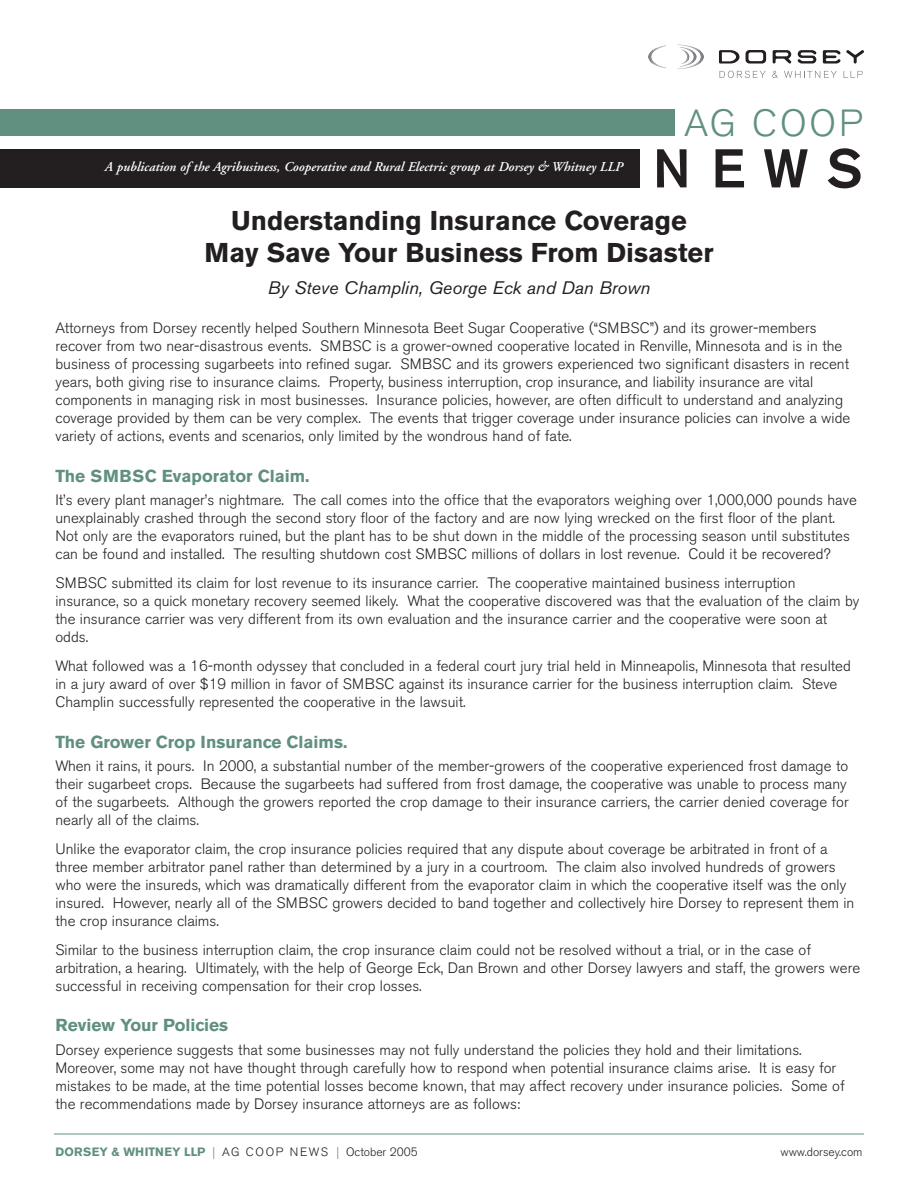
<style>
.page{position:relative;width:918px;height:1188px;background:#fff}
.page>*{position:absolute;margin:0;border:0;box-sizing:border-box;transform-origin:0 0}
.t1{font:500 54px "Akzidenz Grotesk BE";color:#231f20}
.t2{font:300 37.5px "Akzidenz Grotesk BE";letter-spacing:.08em;color:#619080}
.t3{font:700 27px/32.4px "Akzidenz Grotesk BE";color:#231f20;text-align:center}
.t4{font:italic 18px "Akzidenz Grotesk BE";color:#231f20}
.t5{font:700 17.25px "Akzidenz Grotesk BE";color:#619080}
.t6{font:300 15px/18px "Akzidenz Grotesk BE";color:#231f20}
.t7{font:italic 600 13.5px "Adobe Garamond";color:#fff}
.t8{font:300 12px "Akzidenz Grotesk BE";color:#231f20}
.s1{font-weight:700;color:#619080}
.s2{color:#619080}
</style>
<div class="page">
<hr style="left:54px;top:1134px;width:810px;height:1px;background:#619080">
<svg style="left:719px;top:71px;width:47px;height:7px"></svg>
<svg style="left:772px;top:71px;width:6px;height:7px"></svg>
<svg style="left:784px;top:71px;width:53px;height:7px"></svg>
<svg style="left:844px;top:71px;width:19px;height:7px"></svg>
<svg style="left:677px;top:44px;width:27px;height:25px"></svg>
<svg style="left:648px;top:45px;width:19px;height:23px"></svg>
<svg style="left:719px;top:50px;width:21px;height:14px"></svg>
<svg style="left:746px;top:50px;width:20px;height:14px"></svg>
<svg style="left:773px;top:50px;width:19px;height:14px"></svg>
<svg style="left:798px;top:50px;width:18px;height:14px"></svg>
<svg style="left:823px;top:50px;width:17px;height:14px"></svg>
<svg style="left:846px;top:50px;width:18px;height:14px"></svg>
<div style="left:0;top:109px;width:675px;height:27px;background:#619080"></div>
<div style="left:0;top:149px;width:639px;height:38px;background:#231f20"></div>
<h2 class="t2" style="left:684px;top:107px;width:180px">AG COOP</h2>
<h1 class="t1" style="left:653px;top:149px;width:211px">NEWS</h1>
<p class="t7" style="left:105px;top:162px;width:520px">A publication of the Agribusiness, Cooperative and Rural Electric group at Dorsey &amp; Whitney LLP</p>
<h3 class="t3" style="left:205px;top:206px;width:510px">Understanding Insurance Coverage<br>May Save Your Business From Disaster</h3>
<p class="t4" style="left:268px;top:281px;width:384px">By Steve Champlin, George Eck and Dan Brown</p>
<p class="t6" style="left:56px;top:320px;width:796px">Attorneys from Dorsey recently helped Southern Minnesota Beet Sugar Cooperative (“SMBSC”) and its grower-members recover from two near-disastrous events. SMBSC is a grower-owned cooperative located in Renville, Minnesota and is in the business of processing sugarbeets into refined sugar. SMBSC and its growers experienced two significant disasters in recent years, both giving rise to insurance claims. Property, business interruption, crop insurance, and liability insurance are vital components in managing risk in most businesses. Insurance policies, however, are often difficult to understand and analyzing coverage provided by them can be very complex. The events that trigger coverage under insurance policies can involve a wide variety of actions, events and scenarios, only limited by the wondrous hand of fate.</p>
<p class="t5" style="left:56px;top:469px;width:256px">The SMBSC Evaporator Claim.</p>
<p class="t6" style="left:56px;top:492px;width:803px">It’s every plant manager’s nightmare. The call comes into the office that the evaporators weighing over 1,000,000 pounds have unexplainably crashed through the second story floor of the factory and are now lying wrecked on the first floor of the plant.<br>Not only are the evaporators ruined, but the plant has to be shut down in the middle of the processing season until substitutes can be found and installed. The resulting shutdown cost SMBSC millions of dollars in lost revenue. Could it be recovered?</p>
<p class="t6" style="left:56px;top:575px;width:805px">SMBSC submitted its claim for lost revenue to its insurance carrier. The cooperative maintained business interruption insurance, so a quick monetary recovery seemed likely. What the cooperative discovered was that the evaluation of the claim by the insurance carrier was very different from its own evaluation and the insurance carrier and the cooperative were soon at odds.</p>
<p class="t6" style="left:56px;top:658px;width:797px">What followed was a 16-month odyssey that concluded in a federal court jury trial held in Minneapolis, Minnesota that resulted in a jury award of over $19 million in favor of SMBSC against its insurance carrier for the business interruption claim. Steve<br>Champlin successfully represented the cooperative in the lawsuit.</p>
<p class="t5" style="left:56px;top:735px;width:293px">The Grower Crop Insurance Claims.</p>
<p class="t6" style="left:56px;top:758px;width:795px">When it rains, it pours. In 2000, a substantial number of the member-growers of the cooperative experienced frost damage to their sugarbeet crops. Because the sugarbeets had suffered from frost damage, the cooperative was unable to process many of the sugarbeets. Although the growers reported the crop damage to their insurance carriers, the carrier denied coverage for nearly all of the claims.</p>
<p class="t6" style="left:56px;top:841px;width:800px">Unlike the evaporator claim, the crop insurance policies required that any dispute about coverage be arbitrated in front of a three member arbitrator panel rather than determined by a jury in a courtroom. The claim also involved hundreds of growers who were the insureds, which was dramatically different from the evaporator claim in which the cooperative itself was the only insured. However, nearly all of the SMBSC growers decided to band together and collectively hire Dorsey to represent them in the crop insurance claims.</p>
<p class="t6" style="left:56px;top:942px;width:806px">Similar to the business interruption claim, the crop insurance claim could not be resolved without a trial, or in the case of arbitration, a hearing. Ultimately, with the help of George Eck, Dan Brown and other Dorsey lawyers and staff, the growers were successful in receiving compensation for their crop losses.</p>
<p class="t5" style="left:56px;top:1019px;width:174px">Review Your Policies</p>
<p class="t6" style="left:56px;top:1042px;width:791px">Dorsey experience suggests that some businesses may not fully understand the policies they hold and their limitations.<br>Moreover, some may not have thought through carefully how to respond when potential insurance claims arise. It is easy for mistakes to be made, at the time potential losses become known, that may affect recovery under insurance policies. Some of the recommendations made by Dorsey insurance attorneys are as follows:</p>
<p class="t8" style="left:56px;top:1147px;width:364px"><span class="s1">DORSEY &amp; WHITNEY LLP</span> <span class="s2">|</span> AG COOP N EWS <span class="s2">|</span> October 2005</p>
<p class="t8" style="left:780px;top:1147px;width:84px">www.dorsey.com</p>
</div>
